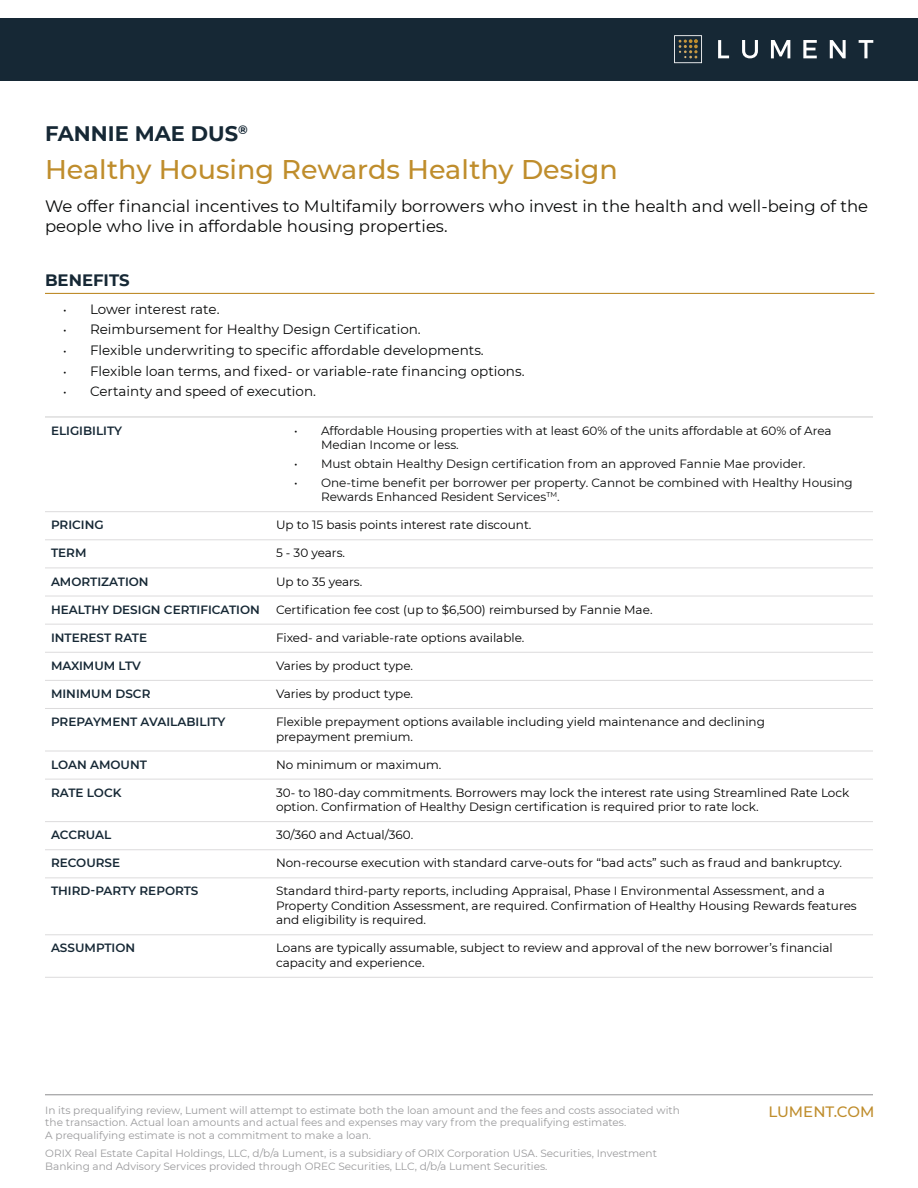
<style>
.page{position:relative;width:918px;height:1188px;background:#fff}
.page>*{position:absolute;margin:0;border:0;box-sizing:border-box;transform-origin:0 0}
.t1{font:500 27px "Montserrat";color:#bf8d2c}
.t2{font:700 21px "Montserrat";color:#162835}
.t3{font:16.5px/19.8px "Montserrat";color:#070808}
.t4{font:700 16.5px "Montserrat";color:#162835}
.t5{font:500 15px "Montserrat";color:#bf8d2c}
.t6{font:13.5px "Montserrat";color:#070808}
.t7{font:12px/14.4px "Montserrat";color:#000}
.t8{font:12px/14.4px "Montserrat";color:#070808}
.t9{font:600 12px "Montserrat";color:#162835}
.t10{font:10.5px/12.6px "Montserrat";color:#9a9a9c}
.s1{font-size:12px}
</style>
<div class="page">
<div style="left:0;top:18px;width:918px;height:63px;background:#162835"></div>
<svg style="left:674px;top:35px;width:28px;height:28px"></svg>
<svg style="left:718px;top:40px;width:11px;height:18px"></svg>
<svg style="left:742px;top:40px;width:16px;height:18px"></svg>
<svg style="left:771px;top:40px;width:19px;height:18px"></svg>
<svg style="left:830px;top:40px;width:16px;height:18px"></svg>
<svg style="left:859px;top:40px;width:14px;height:18px"></svg>
<svg style="left:803px;top:40px;width:14px;height:18px"></svg>
<hr style="left:45px;top:1094px;width:828px;height:1px;background:#9a9a9c">
<hr style="left:45px;top:293px;width:829px;height:1px;background:#bf8d2c">
<hr style="left:45px;top:568px;width:225px;height:1px;background:#dcdbdc">
<hr style="left:270px;top:568px;width:603px;height:1px;background:#dcdbdc">
<hr style="left:45px;top:596px;width:225px;height:1px;background:#dcdbdc">
<hr style="left:270px;top:596px;width:603px;height:1px;background:#dcdbdc">
<hr style="left:45px;top:624px;width:225px;height:1px;background:#dcdbdc">
<hr style="left:270px;top:624px;width:603px;height:1px;background:#dcdbdc">
<hr style="left:45px;top:652px;width:225px;height:1px;background:#dcdbdc">
<hr style="left:270px;top:652px;width:603px;height:1px;background:#dcdbdc">
<hr style="left:45px;top:680px;width:225px;height:1px;background:#dcdbdc">
<hr style="left:270px;top:680px;width:603px;height:1px;background:#dcdbdc">
<hr style="left:45px;top:708px;width:225px;height:1px;background:#dcdbdc">
<hr style="left:270px;top:708px;width:603px;height:1px;background:#dcdbdc">
<hr style="left:45px;top:751px;width:225px;height:1px;background:#dcdbdc">
<hr style="left:270px;top:751px;width:603px;height:1px;background:#dcdbdc">
<hr style="left:45px;top:779px;width:225px;height:1px;background:#dcdbdc">
<hr style="left:270px;top:779px;width:603px;height:1px;background:#dcdbdc">
<hr style="left:45px;top:821px;width:225px;height:1px;background:#dcdbdc">
<hr style="left:270px;top:821px;width:603px;height:1px;background:#dcdbdc">
<hr style="left:45px;top:849px;width:225px;height:1px;background:#dcdbdc">
<hr style="left:270px;top:849px;width:603px;height:1px;background:#dcdbdc">
<hr style="left:45px;top:877px;width:225px;height:1px;background:#dcdbdc">
<hr style="left:270px;top:877px;width:603px;height:1px;background:#dcdbdc">
<hr style="left:45px;top:934px;width:225px;height:1px;background:#dcdbdc">
<hr style="left:270px;top:934px;width:603px;height:1px;background:#dcdbdc">
<hr style="left:45px;top:977px;width:225px;height:1px;background:#dcdbdc">
<hr style="left:270px;top:977px;width:603px;height:1px;background:#dcdbdc">
<hr style="left:45px;top:511px;width:225px;height:1px;background:#dcdbdc">
<hr style="left:270px;top:511px;width:603px;height:1px;background:#dcdbdc">
<hr style="left:45px;top:539px;width:225px;height:1px;background:#dcdbdc">
<hr style="left:270px;top:539px;width:603px;height:1px;background:#dcdbdc">
<hr style="left:45px;top:416px;width:225px;height:2px;background:#d2d2d2">
<hr style="left:270px;top:416px;width:603px;height:2px;background:#d2d2d2">
<h2 class="t2" style="left:45px;top:118px;width:204px">FANNIE MAE DUS<sup>®</sup></h2>
<h1 class="t1" style="left:45px;top:150px;width:574px">Healthy Housing Rewards Healthy Design</h1>
<h3 class="t3" style="left:45px;top:196px;width:825px">We offer financial incentives to Multifamily borrowers who invest in the health and well-being of the people who live in affordable housing properties.</h3>
<h3 class="t4" style="left:45px;top:268px;width:86px">BENEFITS</h3>
<p class="t6" style="left:63px;top:299px;width:158px"><span class="s1">•</span> Lower interest rate.</p>
<p class="t6" style="left:63px;top:320px;width:359px"><span class="s1">•</span> Reimbursement for Healthy Design Certification.</p>
<p class="t6" style="left:63px;top:341px;width:422px"><span class="s1">•</span> Flexible underwriting to specific affordable developments.</p>
<p class="t6" style="left:63px;top:362px;width:463px"><span class="s1">•</span> Flexible loan terms, and fixed- or variable-rate financing options.</p>
<p class="t6" style="left:63px;top:382px;width:255px"><span class="s1">•</span> Certainty and speed of execution.</p>
<p class="t9" style="left:51px;top:422px;width:73px">ELIGIBILITY</p>
<p class="t8" style="left:321px;top:423px;width:512px;text-indent:-27px">• Affordable Housing properties with at least 60% of the units affordable at 60% of Area<br>Median Income or less.</p>
<p class="t8" style="left:294px;top:456px;width:513px">• Must obtain Healthy Design certification from an approved Fannie Mae provider.</p>
<p class="t8" style="left:321px;top:475px;width:533px;text-indent:-27px">• One-time benefit per borrower per property. Cannot be combined with Healthy Housing<br>Rewards Enhanced Resident Services<sup>TM</sup>.</p>
<p class="t9" style="left:51px;top:517px;width:54px">PRICING</p>
<p class="t7" style="left:276px;top:517px;width:257px">Up to 15 basis points interest rate discount.</p>
<p class="t9" style="left:51px;top:545px;width:37px">TERM</p>
<p class="t7" style="left:276px;top:546px;width:71px">5 - 30 years.</p>
<p class="t9" style="left:51px;top:573px;width:99px">AMORTIZATION</p>
<p class="t7" style="left:276px;top:574px;width:88px">Up to 35 years.</p>
<p class="t9" style="left:51px;top:601px;width:210px">HEALTHY DESIGN CERTIFICATION</p>
<p class="t7" style="left:276px;top:602px;width:378px">Certification fee cost (up to $6,500) reimbursed by Fannie Mae.</p>
<p class="t9" style="left:51px;top:629px;width:98px">INTEREST RATE</p>
<p class="t7" style="left:276px;top:630px;width:250px">Fixed- and variable-rate options available.</p>
<p class="t9" style="left:51px;top:657px;width:91px">MAXIMUM LTV</p>
<p class="t7" style="left:276px;top:658px;width:139px">Varies by product type.</p>
<p class="t9" style="left:51px;top:685px;width:101px">MINIMUM DSCR</p>
<p class="t7" style="left:276px;top:686px;width:139px">Varies by product type.</p>
<p class="t9" style="left:51px;top:713px;width:176px">PREPAYMENT AVAILABILITY</p>
<p class="t7" style="left:276px;top:714px;width:490px">Flexible prepayment options available including yield maintenance and declining prepayment premium.</p>
<p class="t9" style="left:51px;top:756px;width:97px">LOAN AMOUNT</p>
<p class="t7" style="left:276px;top:757px;width:167px">No minimum or maximum.</p>
<p class="t9" style="left:51px;top:784px;width:72px">RATE LOCK</p>
<p class="t7" style="left:276px;top:785px;width:575px">30- to 180-day commitments. Borrowers may lock the interest rate using Streamlined Rate Lock option. Confirmation of Healthy Design certification is required prior to rate lock.</p>
<p class="t9" style="left:51px;top:826px;width:62px">ACCRUAL</p>
<p class="t7" style="left:276px;top:827px;width:139px">30/360 and Actual/360.</p>
<p class="t9" style="left:51px;top:855px;width:71px">RECOURSE</p>
<p class="t7" style="left:276px;top:855px;width:568px">Non-recourse execution with standard carve-outs for “bad acts” such as fraud and bankruptcy.</p>
<p class="t9" style="left:51px;top:883px;width:149px">THIRD-PARTY REPORTS</p>
<p class="t7" style="left:276px;top:884px;width:582px">Standard third-party reports, including Appraisal, Phase I Environmental Assessment, and a<br>Property Condition Assessment, are required. Confirmation of Healthy Housing Rewards features and eligibility is required.</p>
<p class="t9" style="left:51px;top:940px;width:86px">ASSUMPTION</p>
<p class="t7" style="left:276px;top:941px;width:558px">Loans are typically assumable, subject to review and approval of the new borrower’s financial capacity and experience.</p>
<p class="t10" style="left:45px;top:1103px;width:636px">In its prequalifying review, Lument will attempt to estimate both the loan amount and the fees and costs associated with</p>
<p class="t5" style="left:768px;top:1101px;width:108px">LUMENT.COM</p>
<p class="t10" style="left:45px;top:1116px;width:583px">the transaction. Actual loan amounts and actual fees and expenses may vary from the prequalifying estimates.<br>A prequalifying estimate is not a commitment to make a loan.</p>
<p class="t10" style="left:45px;top:1147px;width:613px">ORIX Real Estate Capital Holdings, LLC, d/b/a Lument, is a subsidiary of ORIX Corporation USA. Securities, Investment<br>Banking and Advisory Services provided through OREC Securities, LLC, d/b/a Lument Securities.</p>
</div>
